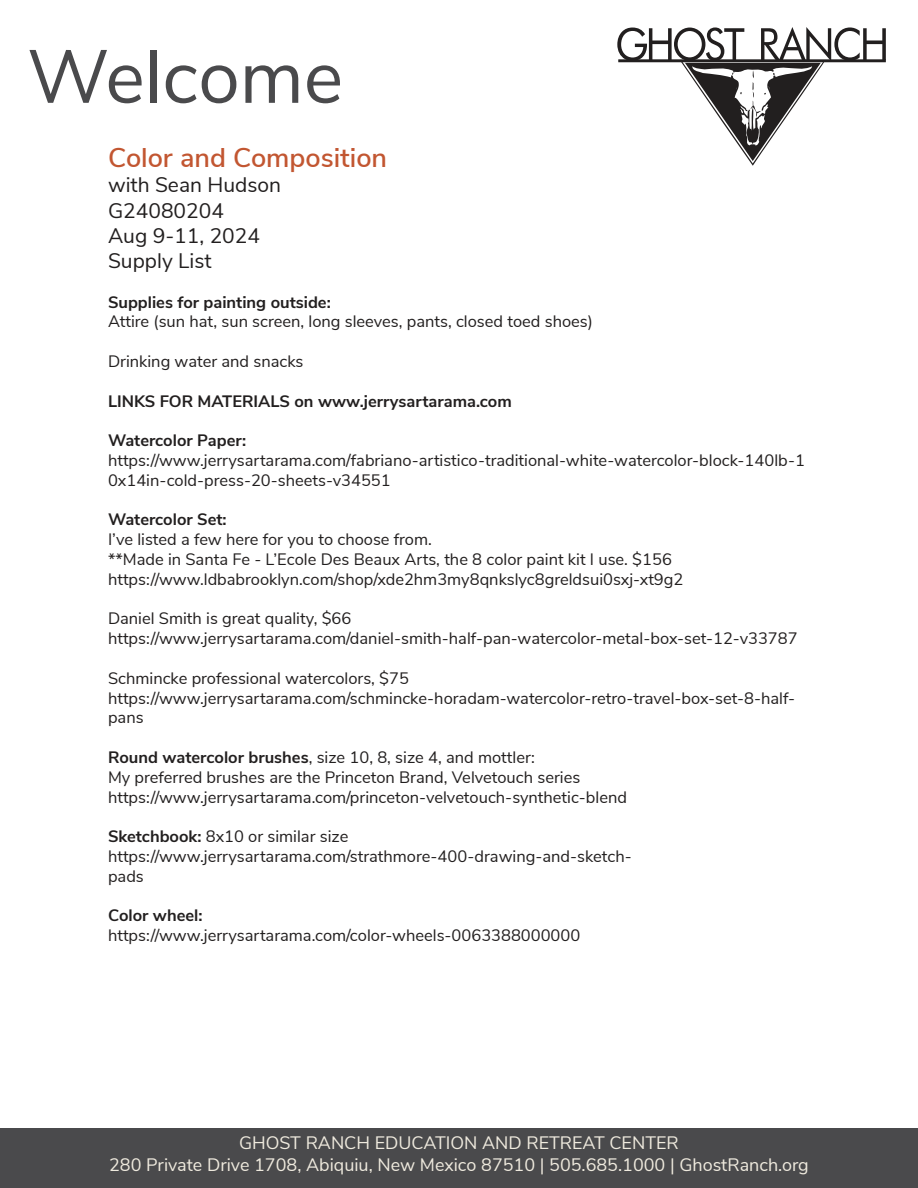
<style>
.page{position:relative;width:918px;height:1188px;background:#fff}
.page>*{position:absolute;margin:0;border:0;box-sizing:border-box;transform-origin:0 0}
.t1{font:75px "Nunito Sans";color:#4a4a4c}
.t2{font:600 27px "Nunito Sans";color:#c25631}
.t3{font:21px/25.2px "Nunito Sans";color:#221f1f}
.t4{font:18px/21.6px "Nunito Sans";color:#efeade;text-align:center}
.t5{font:16.5px/19.8px "Nunito Sans";color:#221f1f}
.t6{font:700 16.5px "Nunito Sans";color:#221f1f}
.s1{font-weight:700}
</style>
<div class="page">
<div style="left:0;top:1128px;width:918px;height:60px;background:#4a4a4c"></div>
<svg style="left:617px;top:27px;width:269px;height:139px"></svg>
<hr style="left:618px;top:61px;width:268px;height:1px;background:#221f1f">
<h1 class="t1" style="left:27px;top:41px;width:318px">Welcome</h1>
<h2 class="t2" style="left:108px;top:148px;width:281px">Color and Composition</h2>
<p class="t3" style="left:108px;top:173px;width:175px">with Sean Hudson<br>G24080204<br>Aug 9-11, 2024<br>Supply List</p>
<p class="t6" style="left:108px;top:296px;width:224px">Supplies for painting outside:</p>
<p class="t5" style="left:108px;top:312px;width:486px">Attire (sun hat, sun screen, long sleeves, pants, closed toed shoes)</p>
<p class="t5" style="left:108px;top:352px;width:197px">Drinking water and snacks</p>
<p class="t6" style="left:108px;top:395px;width:405px">LINKS FOR MATERIALS on www.jerrysartarama.com</p>
<p class="t6" style="left:108px;top:434px;width:140px">Watercolor Paper:</p>
<p class="t5" style="left:108px;top:451px;width:698px">https://www.jerrysartarama.com/fabriano-artistico-traditional-white-watercolor-block-140lb-1<br>0x14in-cold-press-20-sheets-v34551</p>
<p class="t6" style="left:108px;top:514px;width:120px">Watercolor Set:</p>
<p class="t5" style="left:108px;top:530px;width:577px">I’ve listed a few here for you to choose from.<br>**Made in Santa Fe - L’Ecole Des Beaux Arts, the 8 color paint kit I use. $156 https://www.ldbabrooklyn.com/shop/xde2hm3my8qnkslyc8greldsui0sxj-xt9g2</p>
<p class="t5" style="left:108px;top:609px;width:691px">Daniel Smith is great quality, $66 https://www.jerrysartarama.com/daniel-smith-half-pan-watercolor-metal-box-set-12-v33787</p>
<p class="t5" style="left:108px;top:669px;width:689px">Schmincke professional watercolors, $75 https://www.jerrysartarama.com/schmincke-horadam-watercolor-retro-travel-box-set-8-half&shy;pans</p>
<p class="t5" style="left:108px;top:748px;width:521px"><span class="s1">Round watercolor brushes</span>, size 10, 8, size 4, and mottler:<br>My preferred brushes are the Princeton Brand, Velvetouch series https://www.jerrysartarama.com/princeton-velvetouch-synthetic-blend</p>
<p class="t5" style="left:108px;top:827px;width:525px"><span class="s1">Sketchbook:</span> 8x10 or similar size https://www.jerrysartarama.com/strathmore-400-drawing-and-sketch&shy;pads</p>
<p class="t6" style="left:108px;top:910px;width:96px">Color wheel:</p>
<p class="t5" style="left:108px;top:926px;width:474px">https://www.jerrysartarama.com/color-wheels-0063388000000</p>
<p class="t4" style="left:109px;top:1133px;width:701px">GHOST RANCH EDUCATION AND RETREAT CENTER<br>280 Private Drive 1708, Abiquiu, New Mexico 87510 | 505.685.1000 | GhostRanch.org</p>
</div>
